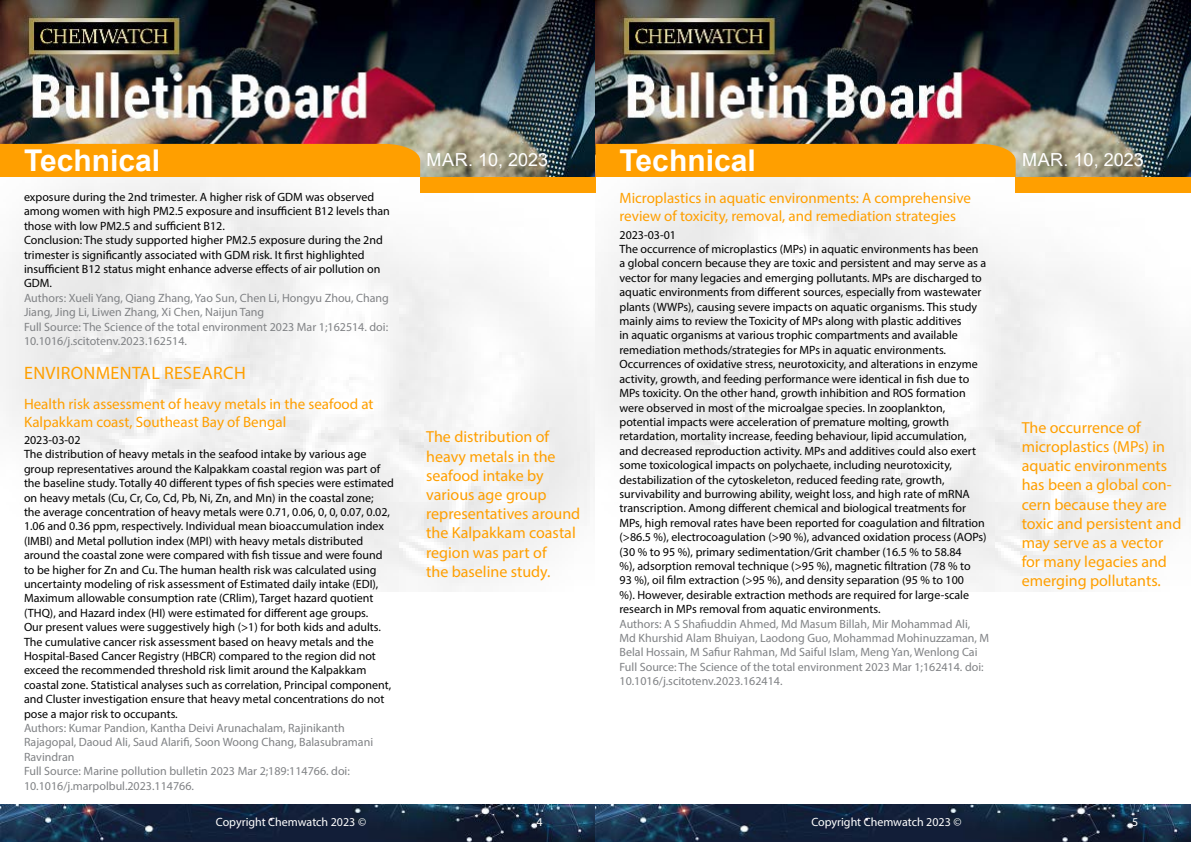
<style>
.page{position:relative;width:1191px;height:842px;background:#fff}
.page>*{position:absolute;margin:0;border:0;box-sizing:border-box;transform-origin:0 0}
.t1{font:700 30px "Arial";color:#fff}
.t2{font:18px "Arial";color:#fff}
.t3{font:18px "Myriad Pro";letter-spacing:.02em;color:#ff9f00}
.t4{font:16px/19.2px "Myriad Pro";color:#ff9f00}
.t5{font:15px/18px "Myriad Pro";color:#ff9f00}
.t6{font:12px/14.4px "Myriad Pro";color:#000}
.t7{font:12px/14.4px "Myriad Pro";color:#808285}
.t8{font:12px "Myriad Pro";color:#fff}
</style>
<div class="page">
<img style="left:0;top:0;width:1191px;height:592px">
<div style="left:420px;top:177px;width:175px;height:15px;background:#ff9f00"></div>
<div style="left:1015px;top:177px;width:176px;height:15px;background:#ff9f00"></div>
<div style="left:0;top:144px;width:420px;height:33px;background:#ff9f00"></div>
<div style="left:595px;top:144px;width:420px;height:33px;background:#ff9f00"></div>
<img style="left:0;top:804px;width:1191px;height:38px">
<h1 class="t1" style="left:24px;top:139px;width:138px">Technical</h1>
<h1 class="t1" style="left:619px;top:139px;width:138px">Technical</h1>
<p class="t6" style="left:24px;top:190px;width:367px">exposure during the 2nd trimester. A higher risk of GDM was observed among women with high PM2.5 exposure and insufficient B12 levels than those with low PM2.5 and sufficient B12.<br>Conclusion: The study supported higher PM2.5 exposure during the 2nd trimester is significantly associated with GDM risk. It first highlighted insufficient B12 status might enhance adverse effects of air pollution on GDM.</p>
<p class="t7" style="left:24px;top:290px;width:366px">Authors: Xueli Yang, Qiang Zhang, Yao Sun, Chen Li, Hongyu Zhou, Chang Jiang, Jing Li, Liwen Zhang, Xi Chen, Naijun Tang<br>Full Source: The Science of the total environment 2023 Mar 1;162514. doi:<br>10.1016/j.scitotenv.2023.162514.</p>
<h2 class="t3" style="left:24px;top:361px;width:223px">ENVIRONMENTAL RESEARCH</h2>
<p class="t5" style="left:24px;top:394px;width:351px">Health risk assessment of heavy metals in the seafood at<br>Kalpakkam coast, Southeast Bay of Bengal</p>
<p class="t6" style="left:24px;top:433px;width:371px">2023-03-02<br>The distribution of heavy metals in the seafood intake by various age group representatives around the Kalpakkam coastal region was part of the baseline study. Totally 40 different types of fish species were estimated on heavy metals (Cu, Cr, Co, Cd, Pb, Ni, Zn, and Mn) in the coastal zone;<br>the average concentration of heavy metals were 0.71, 0.06, 0, 0, 0.07, 0.02, 1.06 and 0.36 ppm, respectively. Individual mean bioaccumulation index (IMBI) and Metal pollution index (MPI) with heavy metals distributed around the coastal zone were compared with fish tissue and were found to be higher for Zn and Cu. The human health risk was calculated using uncertainty modeling of risk assessment of Estimated daily intake (EDI), Maximum allowable consumption rate (CRlim), Target hazard quotient (THQ), and Hazard index (HI) were estimated for different age groups.<br>Our present values were suggestively high (&gt;1) for both kids and adults.<br>The cumulative cancer risk assessment based on heavy metals and the Hospital-Based Cancer Registry (HBCR) compared to the region did not exceed the recommended threshold risk limit around the Kalpakkam coastal zone. Statistical analyses such as correlation, Principal component, and Cluster investigation ensure that heavy metal concentrations do not pose a major risk to occupants.</p>
<p class="t7" style="left:24px;top:721px;width:351px">Authors: Kumar Pandion, Kantha Deivi Arunachalam, Rajinikanth Rajagopal, Daoud Ali, Saud Alarifi, Soon Woong Chang, Balasubramani Ravindran<br>Full Source: Marine pollution bulletin 2023 Mar 2;189:114766. doi:<br>10.1016/j.marpolbul.2023.114766.</p>
<h2 class="t2" style="left:426px;top:148px;width:123px">MAR. 10, 2023</h2>
<h2 class="t2" style="left:1022px;top:148px;width:123px">MAR. 10, 2023</h2>
<p class="t5" style="left:619px;top:189px;width:353px">Microplastics in aquatic environments: A comprehensive review of toxicity, removal, and remediation strategies</p>
<p class="t6" style="left:619px;top:227px;width:369px">2023-03-01<br>The occurrence of microplastics (MPs) in aquatic environments has been a global concern because they are toxic and persistent and may serve as a vector for many legacies and emerging pollutants. MPs are discharged to aquatic environments from different sources, especially from wastewater plants (WWPs), causing severe impacts on aquatic organisms. This study mainly aims to review the Toxicity of MPs along with plastic additives<br>in aquatic organisms at various trophic compartments and available remediation methods/strategies for MPs in aquatic environments.<br>Occurrences of oxidative stress, neurotoxicity, and alterations in enzyme activity, growth, and feeding performance were identical in fish due to MPs toxicity. On the other hand, growth inhibition and ROS formation were observed in most of the microalgae species. In zooplankton, potential impacts were acceleration of premature molting, growth retardation, mortality increase, feeding behaviour, lipid accumulation, and decreased reproduction activity. MPs and additives could also exert some toxicological impacts on polychaete, including neurotoxicity, destabilization of the cytoskeleton, reduced feeding rate, growth, survivability and burrowing ability, weight loss, and high rate of mRNA transcription. Among different chemical and biological treatments for MPs, high removal rates have been reported for coagulation and filtration (&gt;86.5 %), electrocoagulation (&gt;90 %), advanced oxidation process (AOPs) (30 % to 95 %), primary sedimentation/Grit chamber (16.5 % to 58.84<br>%), adsorption removal technique (&gt;95 %), magnetic filtration (78 % to<br>93 %), oil film extraction (&gt;95 %), and density separation (95 % to 100<br>%). However, desirable extraction methods are required for large-scale research in MPs removal from aquatic environments.</p>
<p class="t7" style="left:619px;top:616px;width:371px">Authors: A S Shafiuddin Ahmed, Md Masum Billah, Mir Mohammad Ali, Md Khurshid Alam Bhuiyan, Laodong Guo, Mohammad Mohinuzzaman, M Belal Hossain, M Safiur Rahman, Md Saiful Islam, Meng Yan, Wenlong Cai Full Source: The Science of the total environment 2023 Mar 1;162414. doi:<br>10.1016/j.scitotenv.2023.162414.</p>
<h3 class="t4" style="left:426px;top:427px;width:155px">The distribution of heavy metals in the seafood intake by various age group representatives around the Kalpakkam coastal region was part of<br>the baseline study.</h3>
<h3 class="t4" style="left:1021px;top:417px;width:161px">The occurrence of microplastics (MPs) in aquatic environments has been a global con&shy;cern because they are toxic and persistent and may serve as a vector for many legacies and emerging pollutants.</h3>
<p class="t8" style="left:216px;top:815px;width:152px">Copyright Chemwatch 2023 ©</p>
<p class="t8" style="left:536px;top:815px;width:8px">4</p>
<p class="t8" style="left:811px;top:815px;width:152px">Copyright Chemwatch 2023 ©</p>
<p class="t8" style="left:1132px;top:815px;width:8px">5</p>
</div>
